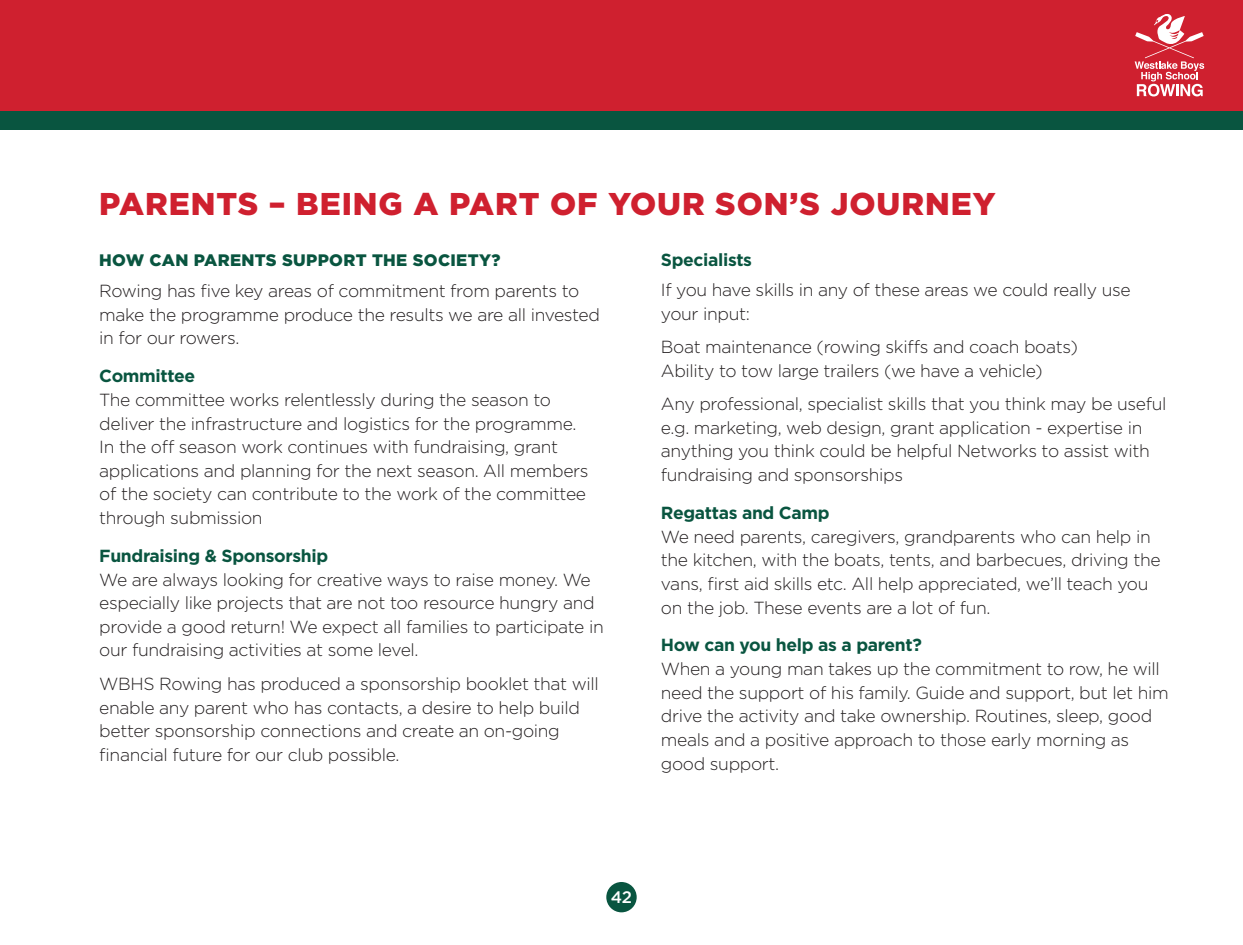
<style>
.page{position:relative;width:1243px;height:945px;background:#fff}
.page>*{position:absolute;margin:0;border:0;box-sizing:border-box;transform-origin:0 0}
.t1{font:900 31.5px "Gotham";letter-spacing:.03em;color:#cf202f}
.body_copy_9_5pt{font:300 17.5px/23.6px "Gotham";letter-spacing:-.02em;color:#231f20}
.t2{font:700 17.5px "Gotham";letter-spacing:-.02em;color:#095540}
.t3{font:900 16.62px "Gotham";letter-spacing:.02em;color:#095540}
.t4{font:500 16.62px "Gotham";color:#fff}
.s1{font-weight:700;color:#095540}
</style>
<div class="page">
<div style="left:606px;top:882px;width:30px;height:30px;background:#095540;border-radius:50%"></div>
<div style="left:0;top:82px;width:1242px;height:48px;background:#095540"></div>
<div style="left:0;top:0;width:1242px;height:110px;background:#cf202f"></div>
<svg style="left:1134px;top:14px;width:69px;height:82px"></svg>
<p class="t1" style="left:99px;top:182px;width:897px">PARENTS – BEING A PART OF YOUR SON’S JOURNEY</p>
<p class="t3" style="left:99px;top:249px;width:402px">HOW CAN PARENTS SUPPORT THE SOCIETY?</p>
<p class="t2" style="left:660px;top:248px;width:93px">Specialists</p>
<p class="body_copy_9_5pt" style="left:99px;top:279px;width:502px">Rowing has five key areas of commitment from parents to make the programme produce the results we are all invested in for our rowers.</p>
<p class="body_copy_9_5pt" style="left:99px;top:364px;width:491px"><span class="s1">Committee<br></span>The committee works relentlessly during the season to deliver the infrastructure and logistics for the programme.<br>In the off season work continues with fundraising, grant applications and planning for the next season. All members of the society can contribute to the work of the committee through submission</p>
<p class="body_copy_9_5pt" style="left:99px;top:544px;width:506px"><span class="s1">Fundraising &amp; Sponsorship<br></span>We are always looking for creative ways to raise money. We especially like projects that are not too resource hungry and provide a good return! We expect all families to participate in our fundraising activities at some level.</p>
<p class="body_copy_9_5pt" style="left:99px;top:672px;width:501px">WBHS Rowing has produced a sponsorship booklet that will enable any parent who has contacts, a desire to help build better sponsorship connections and create an on-going financial future for our club possible.</p>
<p class="body_copy_9_5pt" style="left:660px;top:277px;width:471px">If you have skills in any of these areas we could really use your input:</p>
<p class="body_copy_9_5pt" style="left:660px;top:335px;width:418px">Boat maintenance (rowing skiffs and coach boats)<br>Ability to tow large trailers (we have a vehicle)</p>
<p class="body_copy_9_5pt" style="left:660px;top:392px;width:507px">Any professional, specialist skills that you think may be useful e.g. marketing, web design, grant application - expertise in anything you think could be helpful Networks to assist with fundraising and sponsorships</p>
<p class="body_copy_9_5pt" style="left:660px;top:501px;width:501px"><span class="s1">Regattas and Camp<br></span>We need parents, caregivers, grandparents who can help in the kitchen, with the boats, tents, and barbecues, driving the vans, first aid skills etc. All help appreciated, we’ll teach you on the job. These events are a lot of fun.</p>
<p class="body_copy_9_5pt" style="left:660px;top:633px;width:509px"><span class="s1">How can you help as a parent?<br></span>When a young man takes up the commitment to row, he will need the support of his family. Guide and support, but let him drive the activity and take ownership. Routines, sleep, good meals and a positive approach to those early morning as good support.</p>
<p class="t4" style="left:610px;top:886px;width:23px">42</p>
</div>
